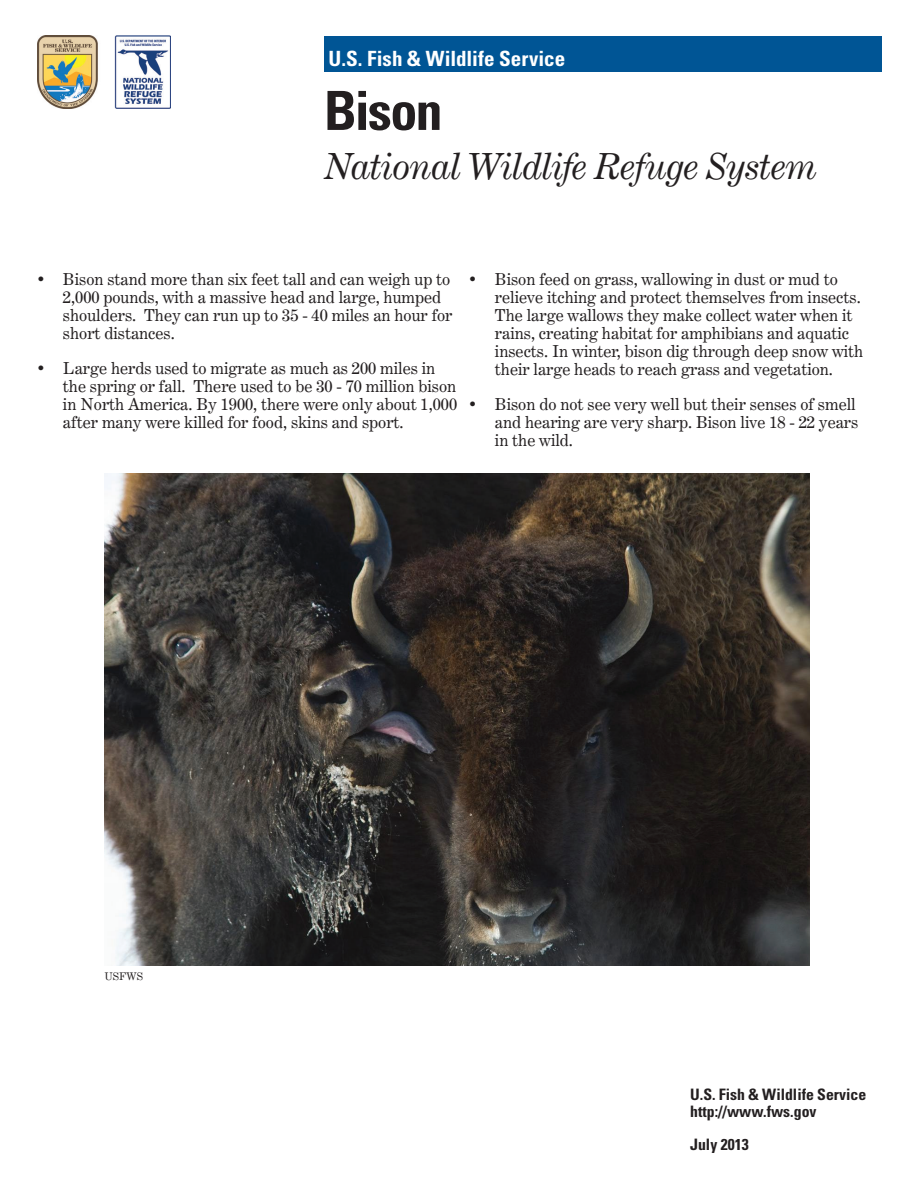
<style>
.page{position:relative;width:918px;height:1188px;background:#fff}
.page>*{position:absolute;margin:0;border:0;box-sizing:border-box;transform-origin:0 0}
.t1{font:700 condensed 54px "Univers";letter-spacing:-.035em;color:#231f20}
.t2{font:italic 36px "Century Expanded BT";letter-spacing:-.02em;color:#231f20}
.t3{font:700 condensed 21px "Univers";color:#fff}
.t4{font:16.5px/18px "Century Expanded BT";color:#231f20}
.t5{font:700 condensed 15.75px/16.5px "Univers";color:#231f20}
.t6{font:10.5px "Century Expanded BT";color:#231f20}
</style>
<div class="page">
<div style="left:324px;top:36px;width:558px;height:36px;background:#005595"></div>
<img style="left:37px;top:36px;width:134px;height:72px">
<img style="left:104px;top:473px;width:706px;height:493px">
<p class="t3" style="left:329px;top:46px;width:238px">U.S. Fish &amp; Wildlife Service</p>
<h1 class="t1" style="left:324px;top:78px;width:120px">Bison</h1>
<h2 class="t2" style="left:324px;top:144px;width:494px">National Wildlife Refuge System</h2>
<p class="t4" style="left:63px;top:270px;width:391px;text-indent:-27px">• Bison stand more than six feet tall and can weigh up to 2,000 pounds, with a massive head and large, humped shoulders. They can run up to 35 - 40 miles an hour for short distances.</p>
<p class="t4" style="left:63px;top:359px;width:396px;text-indent:-27px">• Large herds used to migrate as much as 200 miles in the spring or fall. There used to be 30 - 70 million bison in North America. By 1900, there were only about 1,000 after many were killed for food, skins and sport.</p>
<p class="t4" style="left:495px;top:270px;width:370px;text-indent:-27px">• Bison feed on grass, wallowing in dust or mud to relieve itching and protect themselves from insects.<br>The large wallows they make collect water when it rains, creating habitat for amphibians and aquatic insects. In winter, bison dig through deep snow with their large heads to reach grass and vegetation.</p>
<p class="t4" style="left:495px;top:395px;width:365px;text-indent:-27px">• Bison do not see very well but their senses of smell and hearing are very sharp. Bison live 18 - 22 years in the wild.</p>
<p class="t6" style="left:104px;top:970px;width:40px">USFWS</p>
<p class="t5" style="left:690px;top:1086px;width:178px">U.S. Fish &amp; Wildlife Service http://www.fws.gov</p>
<p class="t5" style="left:690px;top:1136px;width:60px">July 2013</p>
</div>
